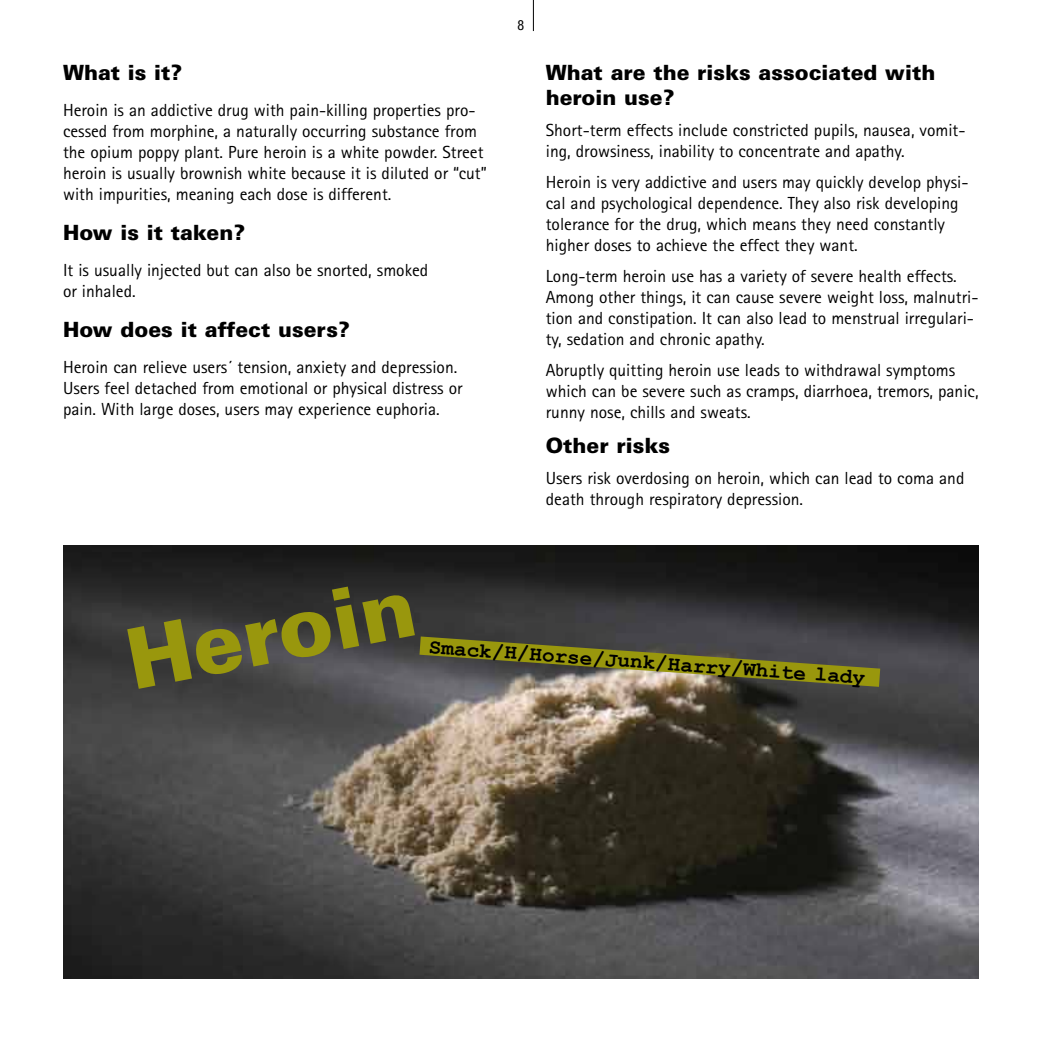
<style>
.page{position:relative;width:1042px;height:1042px;background:#fff}
.page>*{position:absolute;margin:0;border:0;box-sizing:border-box;transform-origin:0 0}
.t1{font:900 84px "Univers";color:#99970d}
.t2{font:900 21px/25.2px "Univers";color:#000}
.t3{font:700 21px "Courier New";color:#000}
.t4{font:17.5px/21px "Rotis Sans Serif";color:#000}
.t5{font:condensed 14px "Helvetica Neue";color:#000}
</style>
<div class="page">
<img style="left:63px;top:546px;width:916px;height:433px">
<hr style="left:533px;top:0;width:1px;height:31px;background:#000">
<svg style="left:419px;top:636px;width:461px;height:51px;background:#73703e"></svg>
<p class="t2" style="left:63px;top:59px;width:121px">What is it?</p>
<p class="t4" style="left:63px;top:99px;width:425px">Heroin is an addictive drug with pain-killing properties pro&shy;cessed from morphine, a naturally occurring substance from the opium poppy plant. Pure heroin is a white powder. Street heroin is usually brownish white because it is diluted or “cut” with impurities, meaning each dose is different.</p>
<p class="t2" style="left:63px;top:219px;width:184px">How is it taken?</p>
<p class="t4" style="left:63px;top:259px;width:367px">It is usually injected but can also be snorted, smoked or inhaled.</p>
<p class="t2" style="left:63px;top:316px;width:288px">How does it affect users?</p>
<p class="t4" style="left:63px;top:356px;width:401px">Heroin can relieve users´ tension, anxiety and depression.<br>Users feel detached from emotional or physical distress or pain. With large doses, users may experience euphoria.</p>
<p class="t5" style="left:518px;top:17px;width:8px">8</p>
<p class="t2" style="left:546px;top:59px;width:391px">What are the risks associated with heroin use?</p>
<p class="t4" style="left:546px;top:119px;width:421px">Short-term effects include constricted pupils, nausea, vomit&shy;ing, drowsiness, inability to concentrate and apathy.</p>
<p class="t4" style="left:546px;top:171px;width:424px">Heroin is very addictive and users may quickly develop physi&shy;cal and psychological dependence. They also risk developing tolerance for the drug, which means they need constantly higher doses to achieve the effect they want.</p>
<p class="t4" style="left:546px;top:265px;width:434px">Long-term heroin use has a variety of severe health effects.<br>Among other things, it can cause severe weight loss, malnutri&shy;tion and constipation. It can also lead to menstrual irregulari&shy;ty, sedation and chronic apathy.</p>
<p class="t4" style="left:546px;top:359px;width:434px">Abruptly quitting heroin use leads to withdrawal symptoms which can be severe such as cramps, diarrhoea, tremors, panic, runny nose, chills and sweats.</p>
<p class="t2" style="left:546px;top:432px;width:126px">Other risks</p>
<p class="t4" style="left:546px;top:467px;width:420px">Users risk overdosing on heroin, which can lead to coma and death through respiratory depression.</p>
<h1 class="t1" style="left:118px;top:608px;width:308px;rotate:-11deg">Heroin</h1>
<p class="t3" style="left:430px;top:634px;width:439px;rotate:4deg">Smack/H/Horse/Junk/Harry/White lady</p>
</div>
